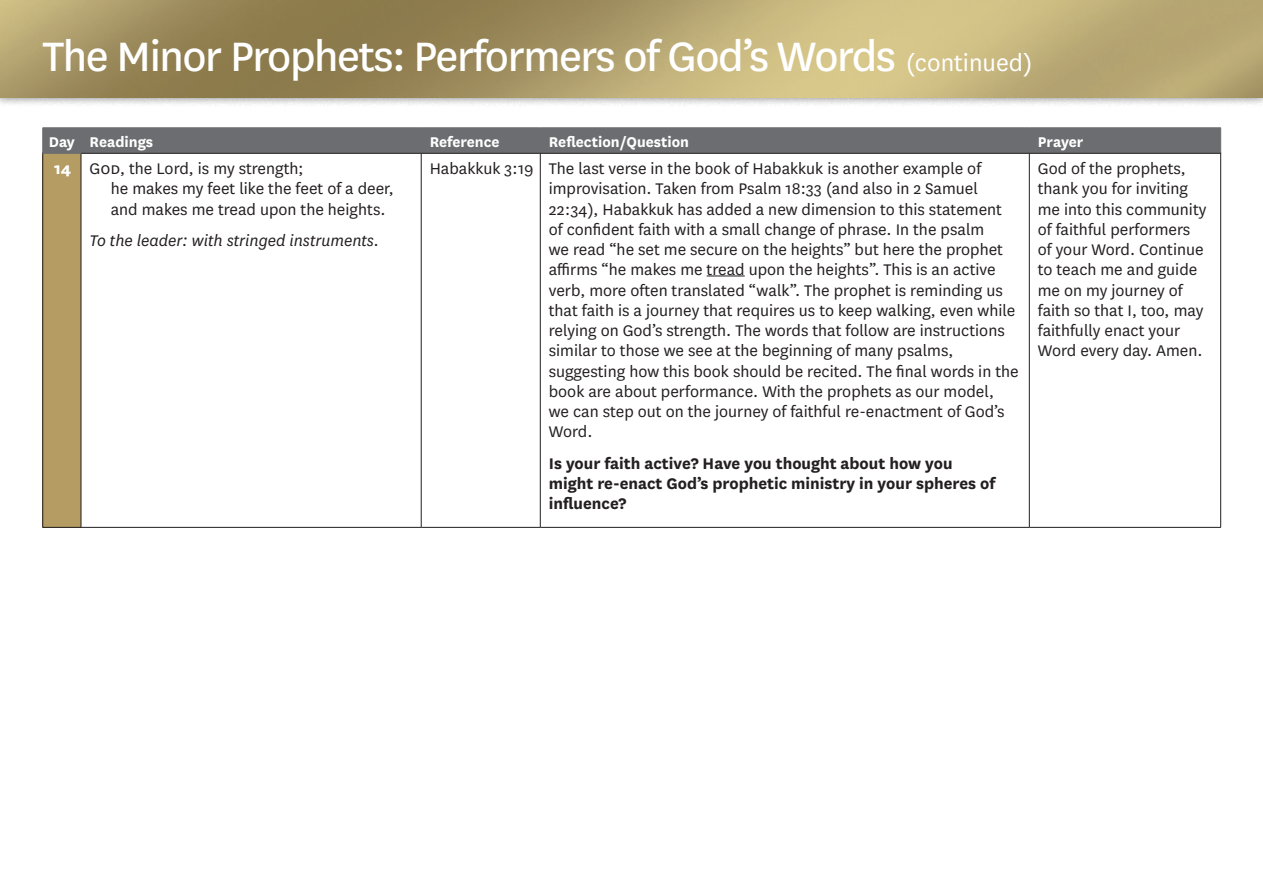
<style>
.page{position:relative;width:1263px;height:893px;background:#fff}
.page>*{position:absolute;margin:0;border:0;box-sizing:border-box;transform-origin:0 0}
.Main_heading{font:48px "National";letter-spacing:-.03em;color:#fff}
.Table_body{font:18px/20.2px "National";color:#231f20}
.Bold_subhead{font:700 18px/20.2px "National";color:#231f20}
.Verse_line_2{font:18px "National";color:#231f20}
.Verse_Line_1{font:italic 18px "National";color:#231f20}
.Verse_Line_1-2{font:18px "National";color:#231f20}
.Table_body-2{font:800 18px "National";color:#fff}
.t1{font:700 16.5px "National";color:#fff}
.s1{font-size:27px}
</style>
<div class="page">
<div style="left:43px;top:152px;width:38px;height:375px;background:#b49c62"></div>
<hr style="left:42px;top:152px;width:1px;height:375px;background:#231f20">
<hr style="left:1029px;top:152px;width:1px;height:375px;background:#231f20">
<hr style="left:1220px;top:152px;width:1px;height:375px;background:#231f20">
<hr style="left:43px;top:527px;width:38px;height:1px;background:#231f20">
<hr style="left:540px;top:527px;width:489px;height:1px;background:#231f20">
<hr style="left:1029px;top:527px;width:192px;height:1px;background:#231f20">
<hr style="left:540px;top:152px;width:1px;height:375px;background:#231f20">
<hr style="left:421px;top:527px;width:119px;height:1px;background:#231f20">
<hr style="left:81px;top:152px;width:1px;height:375px;background:#231f20">
<hr style="left:421px;top:152px;width:1px;height:375px;background:#231f20">
<hr style="left:81px;top:527px;width:340px;height:1px;background:#231f20">
<hr style="left:707px;top:275px;width:38px;height:1px;background:#231f20">
<div style="left:42px;top:128px;width:1179px;height:25px;background:#6c6d70"></div>
<hr style="left:43px;top:153px;width:38px;height:1px;background:#6c6d70">
<hr style="left:81px;top:153px;width:340px;height:1px;background:#231f20">
<hr style="left:421px;top:153px;width:119px;height:1px;background:#231f20">
<hr style="left:540px;top:153px;width:489px;height:1px;background:#231f20">
<hr style="left:1029px;top:153px;width:192px;height:1px;background:#231f20">
<div style="left:0;top:0;width:1263px;height:107px;background:#231f20;opacity:.35"></div>
<img style="left:0;top:0;width:1263px;height:98px">
<p class="Main_heading" style="left:43px;top:25px;width:991px">The Minor Prophets: Performers of God’s Words <span class="s1">(continued)</span></p>
<p class="t1" style="left:49px;top:130px;width:28px">Day</p>
<p class="t1" style="left:90px;top:130px;width:65px">Readings</p>
<p class="t1" style="left:430px;top:130px;width:71px">Reference</p>
<p class="t1" style="left:549px;top:130px;width:142px">Reflection/Question</p>
<p class="t1" style="left:1038px;top:130px;width:47px">Prayer</p>
<p class="Table_body-2" style="left:54px;top:156px;width:19px">14</p>
<p class="Verse_Line_1-2" style="left:90px;top:157px;width:216px">God, the Lord, is my strength;</p>
<p class="Verse_line_2" style="left:111px;top:177px;width:285px">he makes my feet like the feet of a deer,</p>
<p class="Verse_line_2" style="left:111px;top:197px;width:276px">and makes me tread upon the heights.</p>
<p class="Verse_Line_1" style="left:90px;top:229px;width:291px">To the leader: with stringed instruments.</p>
<p class="Table_body" style="left:430px;top:158px;width:105px">Habakkuk 3:19</p>
<p class="Table_body" style="left:549px;top:158px;width:471px">The last verse in the book of Habakkuk is another example of improvisation. Taken from Psalm 18:33 (and also in 2 Samuel 22:34), Habakkuk has added a new dimension to this statement of confident faith with a small change of phrase. In the psalm<br>we read “he set me secure on the heights” but here the prophet affirms “he makes me tread upon the heights”. This is an active verb, more often translated “walk”. The prophet is reminding us that faith is a journey that requires us to keep walking, even while relying on God’s strength. The words that follow are instructions similar to those we see at the beginning of many psalms, suggesting how this book should be recited. The final words in the book are about performance. With the prophets as our model, we can step out on the journey of faithful re-enactment of God’s Word.</p>
<p class="Bold_subhead" style="left:549px;top:452px;width:448px">Is your faith active? Have you thought about how you might re-enact God’s prophetic ministry in your spheres of influence?</p>
<p class="Table_body" style="left:1038px;top:158px;width:170px">God of the prophets, thank you for inviting me into this community of faithful performers of your Word. Continue to teach me and guide me on my journey of faith so that I, too, may faithfully enact your<br>Word every day. Amen.</p>
</div>
